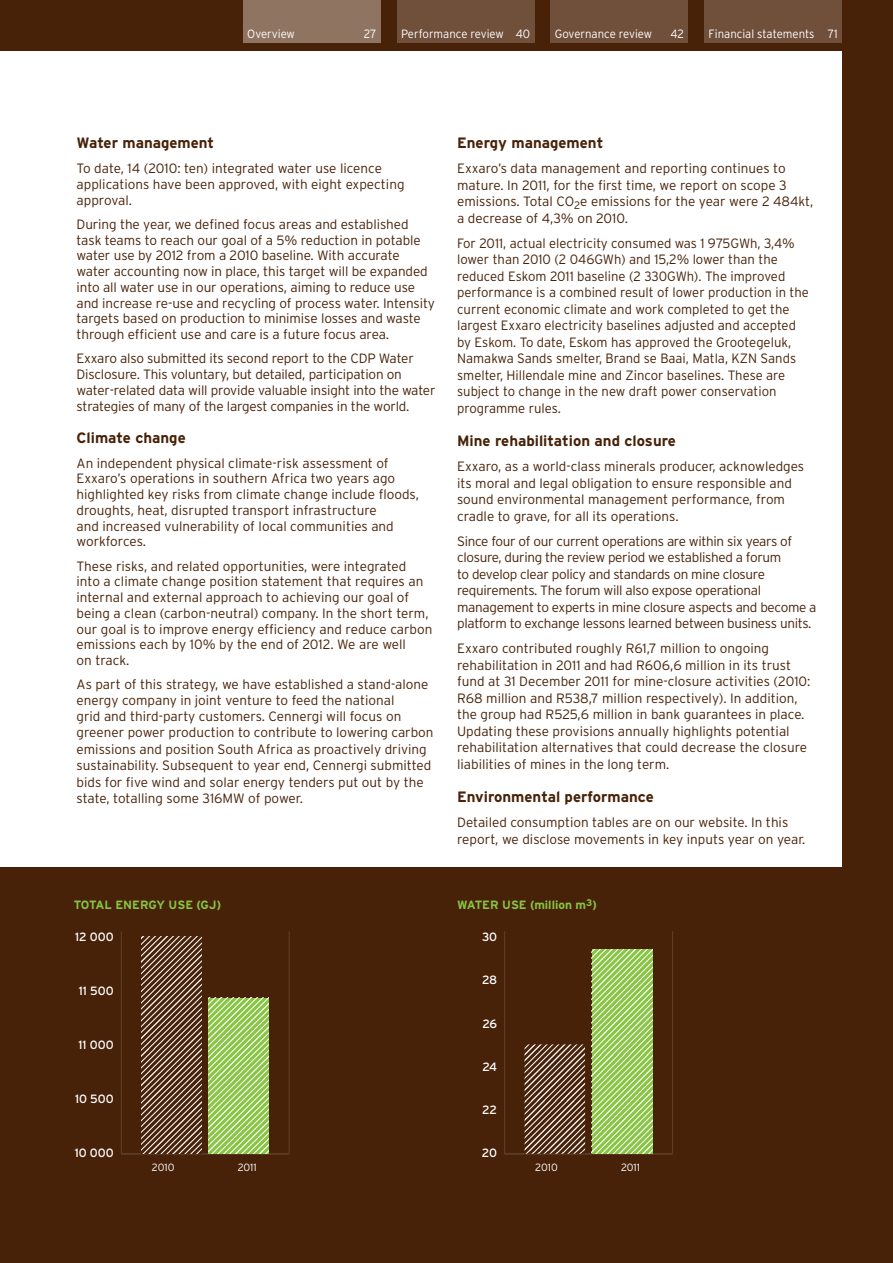
<style>
.page{position:relative;width:893px;height:1263px;background:#472209}
.page>*{position:absolute;margin:0;border:0;box-sizing:border-box;transform-origin:0 0}
.t1{font:700 15px "Interstate";color:#472209}
.t2{font:300 13.5px/16.5px "Interstate";color:#472209}
.t3{font:300 13.5px/16.5px "Interstate";letter-spacing:-.025em;color:#472209}
.t4{font:300 12px "Interstate";color:#fff;scale:.95 1}
.t5{font:700 12px "Interstate";color:#87c543}
.t6{font:12px "Interstate";color:#fff}
.t7{font:300 10.5px "Interstate";color:#fff}
</style>
<div class="page">
<div style="left:397px;top:0;width:137px;height:43px;background:#704f3b"></div>
<div style="left:551px;top:0;width:137px;height:43px;background:#704f3b"></div>
<div style="left:704px;top:0;width:138px;height:43px;background:#704f3b"></div>
<div style="left:243px;top:0;width:138px;height:43px;background:#907462"></div>
<div style="left:0;top:51px;width:842px;height:815px;background:#fff"></div>
<hr style="left:121px;top:1153px;width:168px;height:2px;background:#61402a">
<hr style="left:121px;top:931px;width:1px;height:223px;background:#61402a">
<hr style="left:289px;top:931px;width:1px;height:223px;background:#61402a">
<img style="left:208px;top:998px;width:61px;height:156px">
<img style="left:141px;top:936px;width:61px;height:218px">
<hr style="left:504px;top:1153px;width:168px;height:2px;background:#61402a">
<hr style="left:504px;top:931px;width:1px;height:223px;background:#61402a">
<hr style="left:672px;top:931px;width:1px;height:223px;background:#61402a">
<img style="left:592px;top:949px;width:60px;height:205px">
<img style="left:524px;top:1044px;width:61px;height:110px">
<p class="t4" style="left:247px;top:30px;width:52px">Overview</p>
<p class="t4" style="left:364px;top:30px;width:15px">27</p>
<p class="t4" style="left:401px;top:30px;width:137px">Performance review 40</p>
<p class="t4" style="left:555px;top:30px;width:104px">Governance review</p>
<p class="t4" style="left:670px;top:30px;width:16px">42</p>
<p class="t4" style="left:709px;top:30px;width:137px">Financial statements 71</p>
<p class="t1" style="left:77px;top:137px;width:139px">Water management</p>
<p class="t2" style="left:77px;top:162px;width:329px;line-height:15.8px">To date, 14 (2010: ten) integrated water use licence applications have been approved, with eight expecting approval.</p>
<p class="t2" style="left:77px;top:217px;width:360px;line-height:15.8px">During the year, we defined focus areas and established task teams to reach our goal of a 5% reduction in potable water use by 2012 from a 2010 baseline. With accurate water accounting now in place, this target will be expanded into all water use in our operations, aiming to reduce use and increase re-use and recycling of process water. Intensity targets based on production to minimise losses and waste through efficient use and care is a future focus area.</p>
<p class="t2" style="left:77px;top:352px;width:360px;line-height:15.8px">Exxaro also submitted its second report to the CDP Water Disclosure. This voluntary, but detailed, participation on water-related data will provide valuable insight into the water strategies of many of the largest companies in the world.</p>
<p class="t1" style="left:77px;top:433px;width:111px">Climate change</p>
<p class="t2" style="left:77px;top:456px;width:344px;line-height:15.8px">An independent physical climate-risk assessment of Exxaro’s operations in southern Africa two years ago highlighted key risks from climate change include floods, droughts, heat, disrupted transport infrastructure<br>and increased vulnerability of local communities and workforces.</p>
<p class="t2" style="left:77px;top:559px;width:357px;line-height:15.8px">These risks, and related opportunities, were integrated into a climate change position statement that requires an internal and external approach to achieving our goal of being a clean (carbon-neutral) company. In the short term, our goal is to improve energy efficiency and reduce carbon emissions each by 10% by the end of 2012. We are well<br>on track.</p>
<p class="t2" style="left:77px;top:678px;width:359px">As part of this strategy, we have established a stand-alone energy company in joint venture to feed the national<br>grid and third-party customers. Cennergi will focus on greener power production to contribute to lowering carbon emissions and position South Africa as proactively driving sustainability. Subsequent to year end, Cennergi submitted bids for five wind and solar energy tenders put out by the state, totalling some 316MW of power.</p>
<p class="t5" style="left:74px;top:900px;width:149px">TOTAL ENERGY USE (GJ)</p>
<p class="t6" style="left:75px;top:932px;width:40px">12 000</p>
<p class="t6" style="left:79px;top:986px;width:36px">11 500</p>
<p class="t6" style="left:79px;top:1041px;width:37px">11 000</p>
<p class="t6" style="left:75px;top:1095px;width:40px">10 500</p>
<p class="t6" style="left:75px;top:1149px;width:41px">10 000</p>
<p class="t7" style="left:152px;top:1164px;width:24px">2010</p>
<p class="t7" style="left:238px;top:1164px;width:21px">2011</p>
<p class="t1" style="left:457px;top:137px;width:148px">Energy management</p>
<p class="t2" style="left:457px;top:161px;width:358px">Exxaro’s data management and reporting continues to mature. In 2011, for the first time, we report on scope 3 emissions. Total CO<sub>2</sub>e emissions for the year were 2 484kt, a decrease of 4,3% on 2010.</p>
<p class="t2" style="left:457px;top:236px;width:353px">For 2011, actual electricity consumed was 1 975GWh, 3,4% lower than 2010 (2 046GWh) and 15,2% lower than the reduced Eskom 2011 baseline (2 330GWh). The improved performance is a combined result of lower production in the current economic climate and work completed to get the largest Exxaro electricity baselines adjusted and accepted by Eskom. To date, Eskom has approved the Grootegeluk, Namakwa Sands smelter, Brand se Baai, Matla, KZN Sands smelter, Hillendale mine and Zincor baselines. These are subject to change in the new draft power conservation programme rules.</p>
<p class="t1" style="left:457px;top:435px;width:220px">Mine rehabilitation and closure</p>
<p class="t2" style="left:457px;top:459px;width:349px">Exxaro, as a world-class minerals producer, acknowledges its moral and legal obligation to ensure responsible and sound environmental management performance, from cradle to grave, for all its operations.</p>
<p class="t3" style="left:457px;top:534px;width:361px">Since four of our current operations are within six years of closure, during the review period we established a forum<br>to develop clear policy and standards on mine closure requirements. The forum will also expose operational management to experts in mine closure aspects and become a platform to exchange lessons learned between business units.</p>
<p class="t2" style="left:457px;top:641px;width:355px">Exxaro contributed roughly R61,7 million to ongoing rehabilitation in 2011 and had R606,6 million in its trust fund at 31 December 2011 for mine-closure activities (2010:<br>R68 million and R538,7 million respectively). In addition, the group had R525,6 million in bank guarantees in place.<br>Updating these provisions annually highlights potential rehabilitation alternatives that could decrease the closure liabilities of mines in the long term.</p>
<p class="t1" style="left:457px;top:791px;width:198px">Environmental performance</p>
<p class="t2" style="left:457px;top:815px;width:350px">Detailed consumption tables are on our website. In this report, we disclose movements in key inputs year on year.</p>
<p class="t5" style="left:457px;top:900px;width:141px">WATER USE (million m<sup>3</sup>)</p>
<p class="t6" style="left:482px;top:932px;width:17px">30</p>
<p class="t6" style="left:482px;top:976px;width:17px">28</p>
<p class="t6" style="left:482px;top:1019px;width:16px">26</p>
<p class="t6" style="left:482px;top:1062px;width:16px">24</p>
<p class="t6" style="left:482px;top:1106px;width:16px">22</p>
<p class="t6" style="left:482px;top:1149px;width:17px">20</p>
<p class="t7" style="left:535px;top:1164px;width:24px">2010</p>
<p class="t7" style="left:621px;top:1164px;width:21px">2011</p>
</div>
